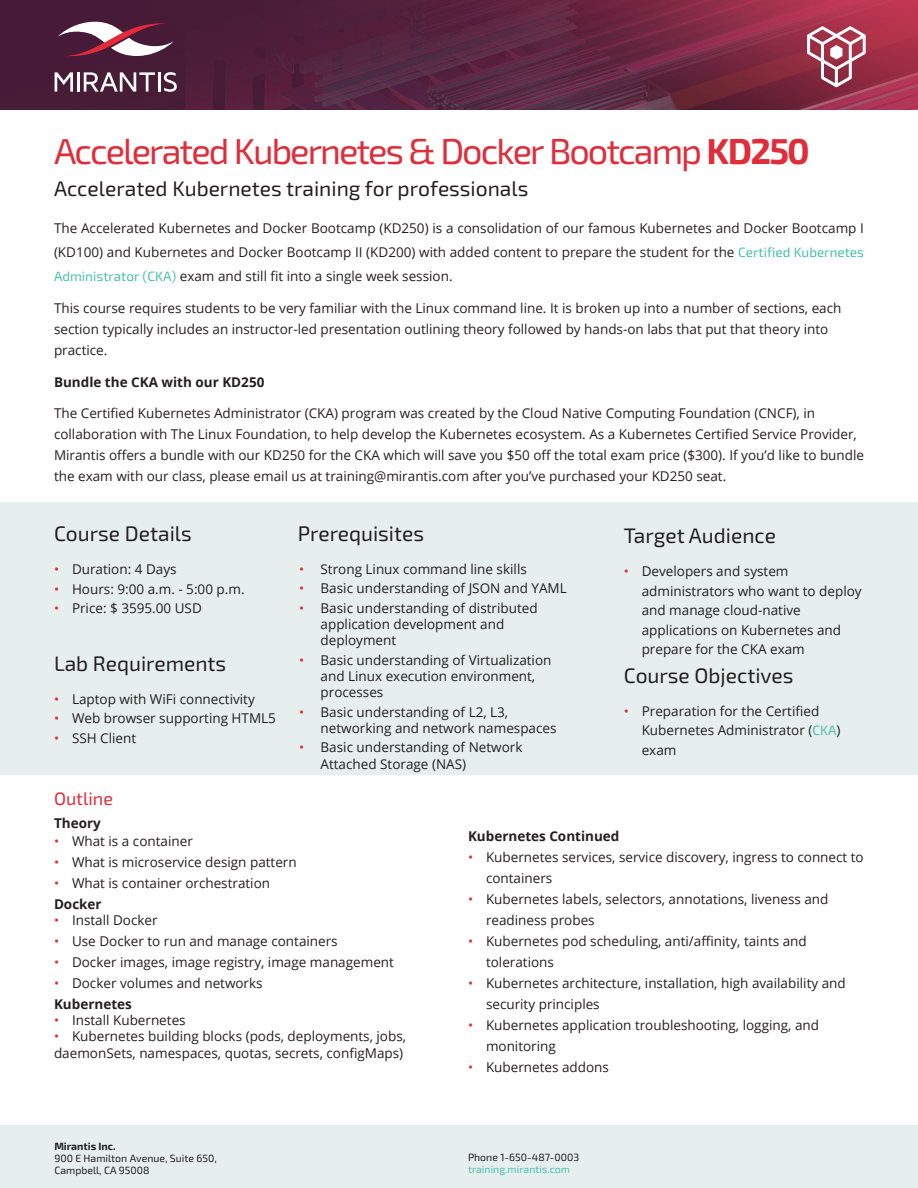
<style>
.page{position:relative;width:918px;height:1188px;background:#fff}
.page>*{position:absolute;margin:0;border:0;box-sizing:border-box;transform-origin:0 0}
.Regular{font:36px "Exo 2";letter-spacing:-.055em;color:#e02d3a}
.Regular-2{font:21px "Exo 2";color:#231f20}
.Regular-3{font:18px "Exo 2";color:#e02d3a}
.Regular-4{font:13.5px/21px "Open Sans";color:#231f20}
.Regular-5{font:700 13.5px "Open Sans";color:#231f20}
.t1{font:10.5px/12px "Exo 2";color:#231f20}
.t2{font:10.5px "Exo 2";color:#4bbfaf}
.s1{font-weight:700}
.s2{font-family:"Exo 2";color:#4bbfaf}
.s3{color:#e02d3a}
</style>
<div class="page">
<img style="left:0;top:0;width:918px;height:110px">
<div style="left:0;top:1126px;width:918px;height:62px;background:#e6efed"></div>
<svg style="left:55px;top:72px;width:18px;height:20px"></svg>
<hr style="left:77px;top:72px;width:3px;height:20px;background:#fff">
<svg style="left:84px;top:72px;width:71px;height:20px"></svg>
<hr style="left:158px;top:72px;width:3px;height:20px;background:#fff">
<svg style="left:164px;top:72px;width:13px;height:20px"></svg>
<svg style="left:57px;top:22px;width:117px;height:39px"></svg>
<div style="left:0;top:503px;width:918px;height:272px;background:#e6efed"></div>
<svg style="left:807px;top:26px;width:59px;height:61px"></svg>
<p class="Regular" style="left:54px;top:131px;width:757px">Accelerated Kubernetes &amp; Docker Bootcamp <span class="s1">KD250</span></p>
<p class="Regular-2" style="left:54px;top:176px;width:476px">Accelerated Kubernetes training for professionals</p>
<p class="Regular-4" style="left:54px;top:216px;width:812px;line-height:24px;text-align:justify">The Accelerated Kubernetes and Docker Bootcamp (KD250) is a consolidation of our famous Kubernetes and Docker Bootcamp I (KD100) and Kubernetes and Docker Bootcamp II (KD200) with added content to prepare the student for the <span class="s2">Certified Kubernetes Administrator (CKA)</span> exam and still fit into a single week session.</p>
<p class="Regular-4" style="left:54px;top:297px;width:789px">This course requires students to be very familiar with the Linux command line. It is broken up into a number of sections, each section typically includes an instructor-led presentation outlining theory followed by hands-on labs that put that theory into practice.</p>
<p class="Regular-5" style="left:54px;top:372px;width:212px">Bundle the CKA with our KD250</p>
<p class="Regular-4" style="left:54px;top:402px;width:812px">The Certified Kubernetes Administrator (CKA) program was created by the Cloud Native Computing Foundation (CNCF), in collaboration with The Linux Foundation, to help develop the Kubernetes ecosystem. As a Kubernetes Certified Service Provider, Mirantis offers a bundle with our KD250 for the CKA which will save you $50 off the total exam price ($300). If you’d like to bundle the exam with our class, please email us at training@mirantis.com after you’ve purchased your KD250 seat.</p>
<p class="Regular-2" style="left:54px;top:521px;width:139px">Course Details</p>
<p class="Regular-4" style="left:54px;top:558px;width:124px"><span class="s3">•</span> Duration: 4 Days</p>
<p class="Regular-4" style="left:54px;top:578px;width:192px"><span class="s3">•</span> Hours: 9:00 a.m. - 5:00 p.m.</p>
<p class="Regular-4" style="left:54px;top:597px;width:149px"><span class="s3">•</span> Price: $ 3595.00 USD</p>
<p class="Regular-2" style="left:54px;top:651px;width:174px">Lab Requirements</p>
<p class="Regular-4" style="left:54px;top:688px;width:202px"><span class="s3">•</span> Laptop with WiFi connectivity</p>
<p class="Regular-4" style="left:54px;top:708px;width:223px"><span class="s3">•</span> Web browser supporting HTML5</p>
<p class="Regular-4" style="left:54px;top:727px;width:84px"><span class="s3">•</span> SSH Client</p>
<p class="Regular-3" style="left:54px;top:788px;width:61px">Outline</p>
<p class="Regular-2" style="left:298px;top:521px;width:128px">Prerequisites</p>
<p class="Regular-4" style="left:299px;top:558px;width:229px"><span class="s3">•</span> Strong Linux command line skills</p>
<p class="Regular-4" style="left:299px;top:578px;width:269px"><span class="s3">•</span> Basic understanding of JSON and YAML</p>
<p class="Regular-4" style="left:321px;top:600px;width:219px;line-height:16.2px;text-indent:-22px"><span class="s3">•</span> Basic understanding of distributed application development and deployment</p>
<p class="Regular-4" style="left:321px;top:651px;width:232px;line-height:16.2px;text-indent:-22px"><span class="s3">•</span> Basic understanding of Virtualization and Linux execution environment, processes</p>
<p class="Regular-4" style="left:321px;top:703px;width:238px;line-height:16.2px;text-indent:-22px"><span class="s3">•</span> Basic understanding of L2, L3, networking and network namespaces</p>
<p class="Regular-4" style="left:321px;top:739px;width:203px;line-height:16.2px;text-indent:-22px"><span class="s3">•</span> Basic understanding of Network<br>Attached Storage (NAS)</p>
<p class="Regular-2" style="left:624px;top:524px;width:154px">Target Audience</p>
<p class="Regular-4" style="left:642px;top:561px;width:222px;line-height:19.5px;text-indent:-18px"><span class="s3">•</span> Developers and system administrators who want to deploy and manage cloud-native applications on Kubernetes and prepare for the CKA exam</p>
<p class="Regular-2" style="left:624px;top:663px;width:171px">Course Objectives</p>
<p class="Regular-4" style="left:642px;top:701px;width:200px;line-height:19.5px;text-indent:-18px"><span class="s3">•</span> Preparation for the Certified<br>Kubernetes Administrator (<span class="s2">CKA</span>) exam</p>
<p class="Regular-5" style="left:54px;top:813px;width:48px">Theory</p>
<p class="Regular-4" style="left:54px;top:830px;width:140px"><span class="s3">•</span> What is a container</p>
<p class="Regular-4" style="left:54px;top:851px;width:244px"><span class="s3">•</span> What is microservice design pattern</p>
<p class="Regular-4" style="left:54px;top:872px;width:218px"><span class="s3">•</span> What is container orchestration<br><span class="s1">Docker</span></p>
<p class="Regular-4" style="left:54px;top:909px;width:105px"><span class="s3">•</span> Install Docker</p>
<p class="Regular-4" style="left:54px;top:930px;width:285px"><span class="s3">•</span> Use Docker to run and manage containers</p>
<p class="Regular-4" style="left:54px;top:951px;width:341px"><span class="s3">•</span> Docker images, image registry, image management</p>
<p class="Regular-4" style="left:54px;top:972px;width:210px"><span class="s3">•</span> Docker volumes and networks<br><span class="s1">Kubernetes</span></p>
<p class="Regular-4" style="left:54px;top:1010px;width:133px"><span class="s3">•</span> Install Kubernetes</p>
<p class="Regular-4" style="left:54px;top:1028px;width:354px;line-height:16.2px"><span class="s3">•</span> Kubernetes building blocks (pods, deployments, jobs, daemonSets, namespaces, quotas, secrets, configMaps)</p>
<p class="Regular-5" style="left:468px;top:827px;width:153px">Kubernetes Continued</p>
<p class="Regular-4" style="left:486px;top:846px;width:379px;text-indent:-18px"><span class="s3">•</span> Kubernetes services, service discovery, ingress to connect to containers</p>
<p class="Regular-4" style="left:486px;top:888px;width:344px;text-indent:-18px"><span class="s3">•</span> Kubernetes labels, selectors, annotations, liveness and readiness probes</p>
<p class="Regular-4" style="left:486px;top:930px;width:322px;text-indent:-18px"><span class="s3">•</span> Kubernetes pod scheduling, anti/affinity, taints and tolerations</p>
<p class="Regular-4" style="left:486px;top:972px;width:361px;text-indent:-18px"><span class="s3">•</span> Kubernetes architecture, installation, high availability and security principles</p>
<p class="Regular-4" style="left:486px;top:1014px;width:335px;text-indent:-18px"><span class="s3">•</span> Kubernetes application troubleshooting, logging, and monitoring</p>
<p class="Regular-4" style="left:468px;top:1056px;width:143px"><span class="s3">•</span> Kubernetes addons</p>
<p class="t1" style="left:54px;top:1140px;width:164px"><span class="s1">Mirantis Inc.<br></span>900 E Hamilton Avenue, Suite 650,<br>Campbell, CA 95008</p>
<p class="t1" style="left:468px;top:1151px;width:113px">Phone 1-650-487-0003</p>
<p class="t2" style="left:468px;top:1163px;width:104px">training.mirantis.com</p>
</div>
